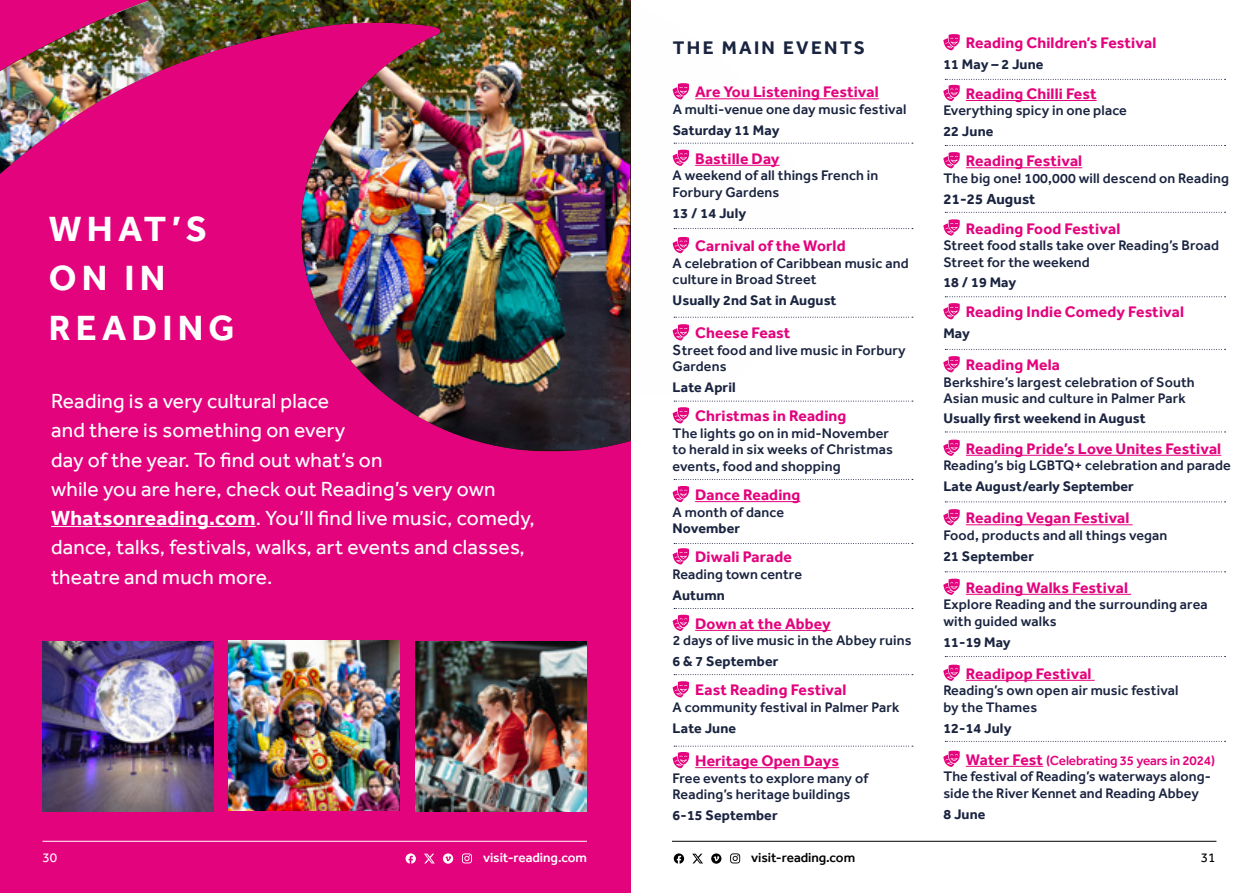
<style>
.page{position:relative;width:1259px;height:893px;background:#fff}
.page>*{position:absolute;margin:0;border:0;box-sizing:border-box;transform-origin:0 0}
.t1{font:700 36px/49.5px "Effra";letter-spacing:.145em;color:#fff}
.t2{font:21px/29.2px "Effra";letter-spacing:.01em;color:#fff}
.t3{font:700 18.75px "Effra";letter-spacing:.125em;color:#1a2440}
.t4{font:700 15.75px "Effra";letter-spacing:.01em;color:#e3037d}
.t5{font:700 15px "Effra";letter-spacing:.01em;color:#1a2440}
.t6{font:500 14.25px/16.5px "Effra";letter-spacing:.01em;color:#1a2440}
.t7{font:700 14.25px "Effra";letter-spacing:.01em;color:#1a2440}
.t8{font:500 13.5px "Effra";letter-spacing:-.015em;color:#e3037d}
.t9{font:500 13.5px "Effra";letter-spacing:-.005em;color:#000}
.t10{font:500 13.5px "Effra";letter-spacing:-.005em;color:#fff}
.t11{font:13.5px "Effra";color:#000}
.t12{font:13.5px "Effra";color:#fff}
.s1{font-weight:700}
.s2{font-size:15px}
.s3{font-weight:700;font-size:15.75px}
</style>
<div class="page">
<hr style="left:672px;top:841px;width:544px;height:1px;background:#000">
<svg style="left:730px;top:853px;width:10px;height:10px"></svg>
<svg style="left:692px;top:854px;width:11px;height:9px"></svg>
<svg style="left:674px;top:853px;width:10px;height:11px"></svg>
<svg style="left:711px;top:853px;width:10px;height:11px"></svg>
<div style="left:0;top:0;width:630px;height:893px;background:#e3037d"></div>
<img style="left:387px;top:396px;width:243px;height:54px">
<hr style="left:51px;top:526px;width:205px;height:1px;background:#fff">
<hr style="left:43px;top:841px;width:544px;height:1px;background:#fff">
<svg style="left:462px;top:853px;width:10px;height:10px"></svg>
<svg style="left:424px;top:854px;width:11px;height:9px"></svg>
<svg style="left:405px;top:853px;width:11px;height:11px"></svg>
<svg style="left:443px;top:853px;width:10px;height:11px"></svg>
<img style="left:43px;top:641px;width:171px;height:171px">
<img style="left:228px;top:640px;width:172px;height:171px">
<img style="left:415px;top:641px;width:172px;height:171px">
<img style="left:0;top:0;width:798px;height:396px">
<hr style="left:966px;top:167px;width:116px;height:1px;background:#e3037d">
<hr style="left:966px;top:455px;width:255px;height:1px;background:#e3037d">
<hr style="left:966px;top:524px;width:166px;height:1px;background:#e3037d">
<hr style="left:966px;top:594px;width:165px;height:1px;background:#e3037d">
<hr style="left:966px;top:680px;width:128px;height:1px;background:#e3037d">
<hr style="left:966px;top:766px;width:77px;height:1px;background:#e3037d">
<svg style="left:943px;top:34px;width:16px;height:17px"></svg>
<svg style="left:943px;top:152px;width:16px;height:17px"></svg>
<svg style="left:943px;top:219px;width:16px;height:17px"></svg>
<svg style="left:943px;top:303px;width:16px;height:17px"></svg>
<svg style="left:943px;top:356px;width:16px;height:17px"></svg>
<svg style="left:943px;top:439px;width:16px;height:17px"></svg>
<svg style="left:943px;top:509px;width:16px;height:17px"></svg>
<svg style="left:943px;top:578px;width:16px;height:17px"></svg>
<svg style="left:943px;top:664px;width:16px;height:17px"></svg>
<svg style="left:943px;top:750px;width:16px;height:17px"></svg>
<svg style="left:943px;top:79px;width:282px;height:22px"></svg>
<svg style="left:945px;top:145px;width:280px;height:1px"></svg>
<svg style="left:945px;top:212px;width:280px;height:1px"></svg>
<svg style="left:945px;top:296px;width:280px;height:1px"></svg>
<svg style="left:945px;top:349px;width:280px;height:1px"></svg>
<svg style="left:945px;top:432px;width:280px;height:1px"></svg>
<svg style="left:945px;top:501px;width:280px;height:1px"></svg>
<svg style="left:945px;top:571px;width:280px;height:1px"></svg>
<svg style="left:945px;top:656px;width:280px;height:1px"></svg>
<svg style="left:945px;top:741px;width:280px;height:1px"></svg>
<hr style="left:695px;top:99px;width:183px;height:1px;background:#e3037d">
<hr style="left:695px;top:501px;width:105px;height:1px;background:#e3037d">
<svg style="left:672px;top:83px;width:17px;height:17px"></svg>
<svg style="left:672px;top:237px;width:17px;height:16px"></svg>
<svg style="left:672px;top:324px;width:17px;height:17px"></svg>
<svg style="left:672px;top:486px;width:17px;height:16px"></svg>
<svg style="left:672px;top:681px;width:17px;height:17px"></svg>
<svg style="left:672px;top:143px;width:241px;height:23px"></svg>
<svg style="left:674px;top:228px;width:239px;height:1px"></svg>
<svg style="left:674px;top:317px;width:239px;height:1px"></svg>
<svg style="left:672px;top:401px;width:241px;height:23px"></svg>
<svg style="left:674px;top:479px;width:239px;height:1px"></svg>
<svg style="left:672px;top:543px;width:241px;height:22px"></svg>
<svg style="left:672px;top:608px;width:241px;height:23px"></svg>
<svg style="left:674px;top:674px;width:239px;height:1px"></svg>
<svg style="left:672px;top:746px;width:241px;height:22px"></svg>
<h1 class="t1" style="left:49px;top:204px;width:187px">WHAT’S<br>ON IN<br>READING</h1>
<p class="t2" style="left:51px;top:386px;width:485px">Reading is a very cultural place<br>and there is something on every<br>day of the year. To find out what’s on<br>while you are here, check out Reading’s very own <span class="s1">Whatsonreading.com</span>. You’ll find live music, comedy, dance, talks, festivals, walks, art events and classes, theatre and much more.</p>
<p class="t12" style="left:43px;top:850px;width:16px">30</p>
<p class="t10" style="left:483px;top:850px;width:105px">visit-reading.com</p>
<h3 class="t3" style="left:673px;top:37px;width:193px">THE MAIN EVENTS</h3>
<p class="t4" style="left:695px;top:83px;width:185px">Are You Listening Festival</p>
<p class="t6" style="left:672px;top:101px;width:235px">A multi-venue one day music festival</p>
<p class="t7" style="left:672px;top:121px;width:108px">Saturday 11 May</p>
<p class="t4" style="left:695px;top:149px;width:86px">Bastille Day</p>
<p class="t6" style="left:672px;top:167px;width:207px">A weekend of all things French in<br>Forbury Gardens</p>
<p class="t7" style="left:672px;top:204px;width:75px">13 / 14 July</p>
<p class="t4" style="left:695px;top:236px;width:152px">Carnival of the World</p>
<p class="t6" style="left:672px;top:254px;width:237px">A celebration of Caribbean music and culture in Broad Street</p>
<p class="t7" style="left:672px;top:292px;width:165px">Usually 2nd Sat in August</p>
<p class="t4" style="left:695px;top:324px;width:97px">Cheese Feast</p>
<p class="t6" style="left:672px;top:342px;width:234px"><span class="s2">S</span>treet food and live music in Forbury<br>Gardens</p>
<p class="t7" style="left:672px;top:379px;width:65px">Late April</p>
<p class="t4" style="left:695px;top:407px;width:153px">Christmas in Reading</p>
<p class="t6" style="left:672px;top:425px;width:222px">The lights go on in mid-November to herald in six weeks of Christmas events, food and shopping</p>
<p class="t4" style="left:695px;top:485px;width:107px">Dance Reading</p>
<p class="t6" style="left:672px;top:503px;width:113px">A month of dance</p>
<p class="t7" style="left:672px;top:520px;width:69px">November</p>
<p class="t4" style="left:695px;top:548px;width:98px">Diwali Parade</p>
<p class="t6" style="left:672px;top:566px;width:131px">Reading town centre</p>
<p class="t7" style="left:672px;top:586px;width:54px">Autumn</p>
<p class="t4" style="left:695px;top:614px;width:137px">Down at the Abbey</p>
<p class="t6" style="left:672px;top:632px;width:240px">2 days of live music in the Abbey ruins</p>
<p class="t7" style="left:672px;top:653px;width:107px">6 &amp; 7 September</p>
<p class="t4" style="left:695px;top:681px;width:153px">East Reading Festival</p>
<p class="t6" style="left:672px;top:699px;width:228px">A community festival in Palmer Park</p>
<p class="t7" style="left:672px;top:719px;width:65px">Late June</p>
<p class="t4" style="left:695px;top:751px;width:145px">Heritage Open Days</p>
<p class="t6" style="left:672px;top:769px;width:197px">Free events to explore many of<br>Reading’s heritage buildings</p>
<p class="t7" style="left:672px;top:807px;width:106px">6-15 September</p>
<p class="t4" style="left:966px;top:34px;width:192px">Reading Children’s Festival</p>
<p class="t7" style="left:943px;top:56px;width:102px">11 May – 2 June</p>
<p class="t4" style="left:966px;top:84px;width:132px">Reading Chilli Fest</p>
<p class="t6" style="left:943px;top:102px;width:185px">Everything spicy in one place</p>
<p class="t7" style="left:943px;top:123px;width:52px">22 June</p>
<p class="t4" style="left:966px;top:152px;width:118px">Reading Festival</p>
<p class="t6" style="left:943px;top:170px;width:287px">The big one! 100,000 will descend on Reading</p>
<p class="t5" style="left:943px;top:190px;width:94px">21-25 August</p>
<p class="t4" style="left:966px;top:219px;width:156px">Reading Food Festival</p>
<p class="t6" style="left:943px;top:237px;width:277px">Street food stalls take over Reading’s Broad<br>Street for the weekend</p>
<p class="t7" style="left:943px;top:274px;width:74px">18 / 19 May</p>
<p class="t4" style="left:966px;top:303px;width:220px">Reading Indie Comedy Festival</p>
<p class="t7" style="left:943px;top:325px;width:28px">May</p>
<p class="t4" style="left:966px;top:356px;width:96px">Reading Mela</p>
<p class="t6" style="left:943px;top:374px;width:253px">Berkshire’s largest celebration of South<br>Asian music and culture in Palmer Park</p>
<p class="t7" style="left:943px;top:409px;width:204px">Usually first weekend in August</p>
<p class="t4" style="left:966px;top:439px;width:257px">Reading Pride’s Love Unites Festival</p>
<p class="t6" style="left:943px;top:457px;width:289px">Reading’s big LGBTQ+ celebration and parade</p>
<p class="t7" style="left:943px;top:478px;width:192px">Late August/early September</p>
<p class="t4" style="left:966px;top:509px;width:165px">Reading Vegan Festival</p>
<p class="t6" style="left:943px;top:527px;width:226px">Food, products and all things vegan</p>
<p class="t7" style="left:943px;top:547px;width:92px">21 September</p>
<p class="t4" style="left:966px;top:578px;width:163px">Reading Walks Festival</p>
<p class="t6" style="left:943px;top:596px;width:266px">Explore Reading and the surrounding area with guided walks</p>
<p class="t7" style="left:943px;top:633px;width:69px">11-19 May</p>
<p class="t4" style="left:966px;top:664px;width:127px">Readipop Festival</p>
<p class="t6" style="left:943px;top:682px;width:237px">Reading’s own open air music festival by the Thames</p>
<p class="t7" style="left:943px;top:719px;width:70px">12-14 July</p>
<p class="t8" style="left:966px;top:752px;width:251px"><span class="s3">Water Fest</span> (Celebrating 35 years in 2024)</p>
<p class="t6" style="left:943px;top:768px;width:269px">The festival of Reading’s waterways along&shy;side the River Kennet and Reading Abbey</p>
<p class="t7" style="left:943px;top:805px;width:44px">8 June</p>
<p class="t9" style="left:751px;top:850px;width:105px">visit-reading.com</p>
<p class="t11" style="left:1200px;top:850px;width:16px">31</p>
</div>
